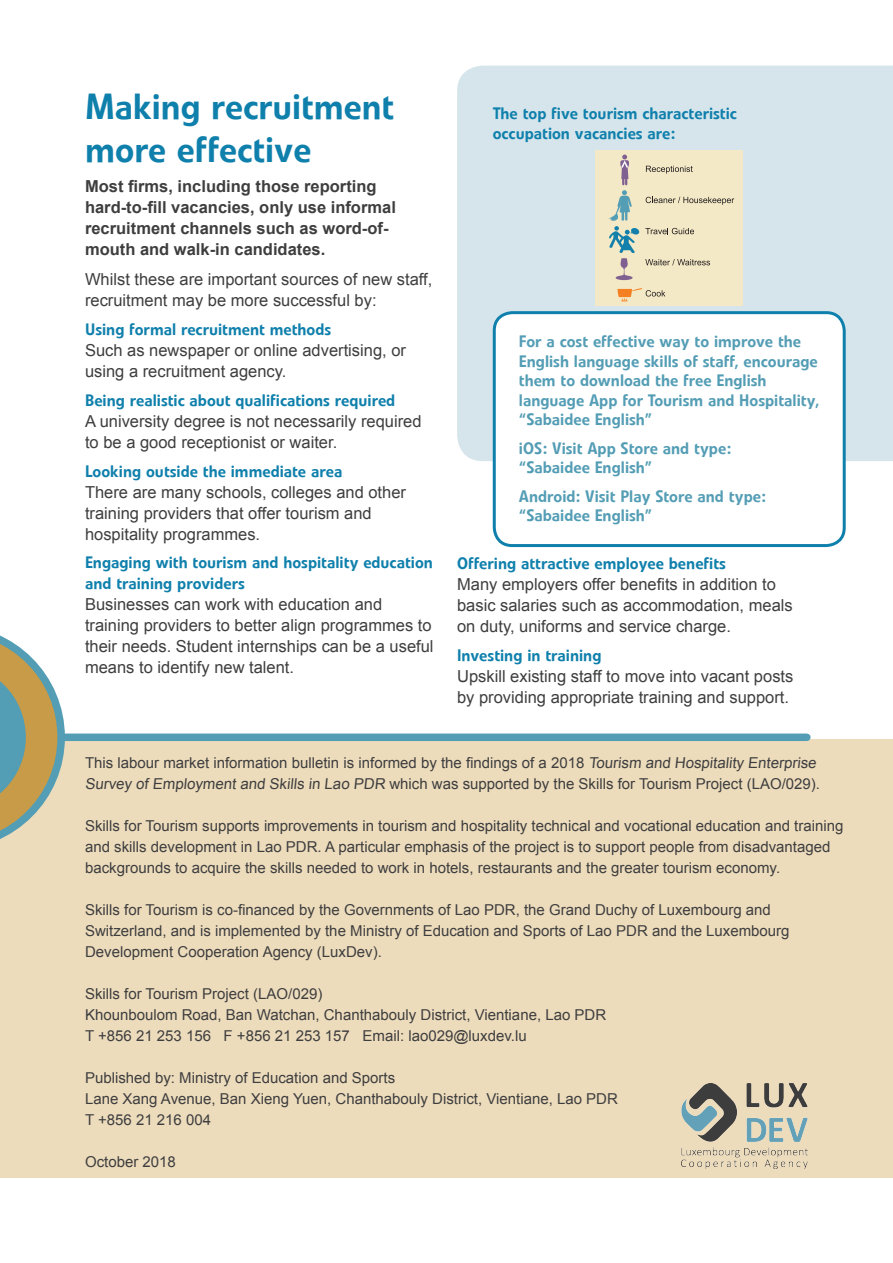
<style>
.page{position:relative;width:893px;height:1263px;background:#fff}
.page>*{position:absolute;margin:0;border:0;box-sizing:border-box;transform-origin:0 0}
.t1{font:500 36px/43.2px "Evo BQ";color:#0f80ac}
.t2{font:16.5px/21px "Arial";color:#3e3e3f}
.t3{font:500 16.5px/21px "Evo BQ";color:#0f80ac}
.t4{font:500 16.5px/19.5px "Evo BQ";color:#539db5}
.t5{font:700 16.5px/21px "Arial";color:#3e3e3f}
.t6{font:15px/21px "Arial";color:#3e3e3f}
</style>
<div class="page">
<div style="left:457px;top:66px;width:436px;height:395px;background:#d6e5ec"></div>
<div style="left:0;top:740px;width:893px;height:438px;background:#eddcbc"></div>
<div style="left:64px;top:733px;width:743px;height:8px;background:#539db5"></div>
<svg style="left:0;top:635px;width:65px;height:204px"></svg>
<div style="left:494px;top:313px;width:350px;height:232px;background:#fff;border-radius:18px"></div>
<div style="left:493px;top:311px;width:353px;height:236px;border:3px solid #0f80ac;border-radius:18px"></div>
<div style="left:596px;top:151px;width:147px;height:155px;background:#f4e9c6"></div>
<div style="left:616px;top:275px;width:17px;height:5px;background:#805f91;border-radius:50%"></div>
<svg style="left:608px;top:155px;width:126px;height:121px"></svg>
<svg style="left:617px;top:288px;width:48px;height:14px"></svg>
<img style="left:682px;top:1083px;width:126px;height:85px">
<p class="t1" style="left:85px;top:86px;width:311px">Making recruitment more effective</p>
<p class="t5" style="left:85px;top:176px;width:312px">Most firms, including those reporting hard-to-fill vacancies, only use informal recruitment channels such as word-of&shy;mouth and walk-in candidates.</p>
<p class="t2" style="left:85px;top:269px;width:349px">Whilst these are important sources of new staff, recruitment may be more successful by:</p>
<p class="t3" style="left:85px;top:319px;width:248px">Using formal recruitment methods</p>
<p class="t2" style="left:85px;top:340px;width:322px">Such as newspaper or online advertising, or using a recruitment agency.</p>
<p class="t3" style="left:85px;top:390px;width:312px">Being realistic about qualifications required</p>
<p class="t2" style="left:85px;top:411px;width:338px">A university degree is not necessarily required to be a good receptionist or waiter.</p>
<p class="t3" style="left:85px;top:461px;width:259px">Looking outside the immediate area</p>
<p class="t2" style="left:85px;top:481px;width:322px">There are many schools, colleges and other training providers that offer tourism and hospitality programmes.</p>
<p class="t3" style="left:85px;top:552px;width:349px">Engaging with tourism and hospitality education and training providers</p>
<p class="t2" style="left:85px;top:594px;width:350px">Businesses can work with education and training providers to better align programmes to their needs. Student internships can be a useful means to identify new talent.</p>
<p class="t3" style="left:493px;top:104px;width:246px;line-height:19.8px">The top five tourism characteristic occupation vacancies are:</p>
<p class="t4" style="left:519px;top:332px;width:302px">For a cost effective way to improve the English language skills of staff, encourage them to download the free English language App for Tourism and Hospitality, “Sabaidee English”</p>
<p class="t4" style="left:519px;top:438px;width:214px">iOS: Visit App Store and type:</p>
<p class="t4" style="left:519px;top:458px;width:135px">“Sabaidee English”</p>
<p class="t4" style="left:519px;top:486px;width:248px">Android: Visit Play Store and type: “Sabaidee English”</p>
<p class="t3" style="left:457px;top:553px;width:270px">Offering attractive employee benefits</p>
<p class="t2" style="left:457px;top:574px;width:337px">Many employers offer benefits in addition to basic salaries such as accommodation, meals on duty, uniforms and service charge.</p>
<p class="t3" style="left:457px;top:645px;width:146px">Investing in training</p>
<p class="t2" style="left:457px;top:666px;width:338px">Upskill existing staff to move into vacant posts by providing appropriate training and support.</p>
<p class="t6" style="left:85px;top:752px;width:737px">This labour market information bulletin is informed by the findings of a 2018 Tourism and Hospitality Enterprise<br>Survey of Employment and Skills in Lao PDR which was supported by the Skills for Tourism Project (LAO/029).</p>
<p class="t6" style="left:85px;top:815px;width:760px">Skills for Tourism supports improvements in tourism and hospitality technical and vocational education and training and skills development in Lao PDR. A particular emphasis of the project is to support people from disadvantaged backgrounds to acquire the skills needed to work in hotels, restaurants and the greater tourism economy.</p>
<p class="t6" style="left:85px;top:899px;width:706px">Skills for Tourism is co-financed by the Governments of Lao PDR, the Grand Duchy of Luxembourg and<br>Switzerland, and is implemented by the Ministry of Education and Sports of Lao PDR and the Luxembourg<br>Development Cooperation Agency (LuxDev).</p>
<p class="t6" style="left:85px;top:983px;width:239px">Skills for Tourism Project (LAO/029)</p>
<p class="t6" style="left:85px;top:1004px;width:523px">Khounboulom Road, Ban Watchan, Chanthabouly District, Vientiane, Lao PDR</p>
<p class="t6" style="left:85px;top:1025px;width:443px">T +856 21 253 156 F +856 21 253 157 Email: lao029@luxdev.lu</p>
<p class="t6" style="left:85px;top:1067px;width:312px">Published by: Ministry of Education and Sports</p>
<p class="t6" style="left:85px;top:1088px;width:534px">Lane Xang Avenue, Ban Xieng Yuen, Chanthabouly District, Vientiane, Lao PDR</p>
<p class="t6" style="left:85px;top:1109px;width:128px">T +856 21 216 004</p>
<p class="t6" style="left:85px;top:1151px;width:92px">October 2018</p>
</div>
